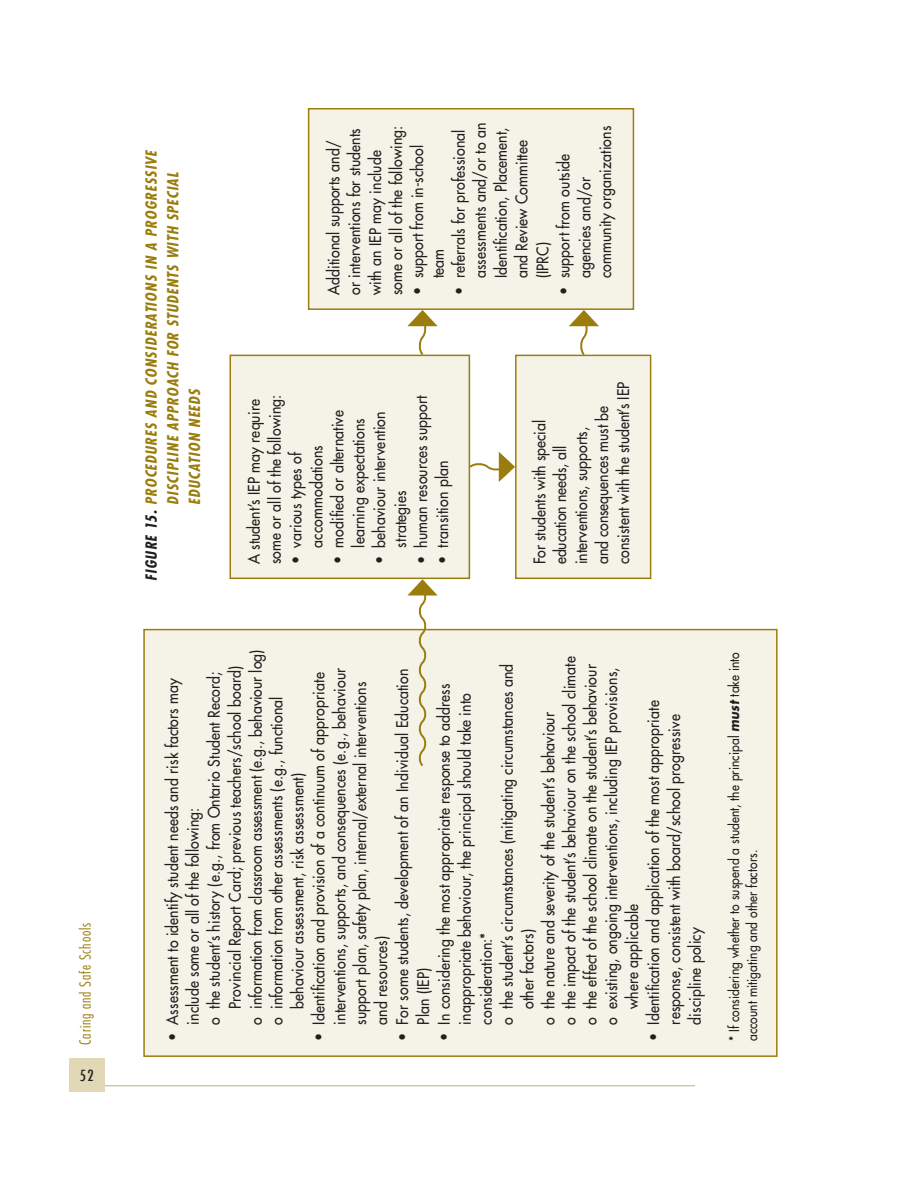
<style>
.page{position:relative;width:918px;height:1188px;background:#fff}
.page>*{position:absolute;margin:0;border:0;box-sizing:border-box;transform-origin:0 0}
.t1{font:15.75px/20.9px "Futura";letter-spacing:.01em;color:#231f20;scale:.9 1}
.t2{font:italic 700 condensed 15px/21.6px "Futura";letter-spacing:.07em;color:#9b7d0d}
.t3{font:300 condensed 15px "Futura";letter-spacing:.055em;color:#9b7d0d}
.t4{font:500 condensed 15px "Futura";color:#231f20}
.t5{font:13.5px/18px "Futura";letter-spacing:.01em;color:#231f20;scale:.9 1}
.s1{color:#231f20}
.s2{font-weight:700;font-style:italic}
</style>
<div class="page">
<hr style="left:69px;top:1085px;width:626px;height:1px;background:#c3b16e">
<div style="left:69px;top:1058px;width:35px;height:33px;background:#e1d8b6"></div>
<div style="left:143px;top:629px;width:635px;height:428px;background:#f5f2e7;border:1px solid #9b7d0d"></div>
<div style="left:230px;top:355px;width:240px;height:224px;background:#f5f2e7;border:1px solid #9b7d0d"></div>
<div style="left:515px;top:355px;width:136px;height:224px;background:#f5f2e7;border:1px solid #9b7d0d"></div>
<svg style="left:407px;top:579px;width:31px;height:187px"></svg>
<svg style="left:407px;top:310px;width:31px;height:47px"></svg>
<svg style="left:569px;top:310px;width:30px;height:47px"></svg>
<div style="left:308px;top:108px;width:326px;height:202px;background:#f5f2e7;border:1px solid #9b7d0d"></div>
<svg style="left:468px;top:452px;width:47px;height:30px"></svg>
<p class="t3" style="left:76px;top:1045px;width:124px;rotate:-90deg">Caring and Safe Schools</p>
<p class="t4" style="left:80px;top:1066px;width:15px">52</p>
<p class="t2" style="left:140px;top:505px;width:357px;text-indent:-76px;rotate:-90deg"><span class="s1">FIGURE 15.</span> Procedures and considerations in a Progressive<br>Discipline Approach for Students With Special<br>Education Needs</p>
<p class="t1" style="left:449px;top:278px;width:174px;text-indent:-17px;rotate:-90deg">• referrals for professional assessments and/or to an<br>Identification, Placement, and Review Committee (IPRC)</p>
<p class="t1" style="left:553px;top:278px;width:171px;text-indent:-17px;rotate:-90deg">• support from outside agencies and/or community organizations</p>
<p class="t1" style="left:323px;top:295px;width:190px;rotate:-90deg">Additional supports and/ or interventions for students with an IEP may include some or all of the following:</p>
<p class="t1" style="left:407px;top:278px;width:149px;text-indent:-17px;rotate:-90deg">• support from in-school team</p>
<p class="t1" style="left:411px;top:564px;width:189px;rotate:-90deg">• human resources support</p>
<p class="t1" style="left:243px;top:564px;width:190px;rotate:-90deg">A student’s IEP may require some or all of the following:</p>
<p class="t1" style="left:327px;top:564px;width:173px;text-align:center;rotate:-90deg">• modified or alternative learning expectations</p>
<p class="t1" style="left:369px;top:548px;width:153px;text-indent:-17px;rotate:-90deg">• behaviour intervention strategies</p>
<p class="t1" style="left:285px;top:548px;width:115px;text-indent:-17px;rotate:-90deg">• various types of accommodations</p>
<p class="t1" style="left:432px;top:564px;width:117px;rotate:-90deg">• transition plan</p>
<p class="t1" style="left:529px;top:564px;width:204px;rotate:-90deg">For students with special education needs, all interventions, supports,<br>and consequences must be consistent with the student’s IEP</p>
<p class="t1" style="left:245px;top:1025px;width:419px;rotate:-90deg">o information from classroom assessment (e.g., behaviour log)</p>
<p class="t1" style="left:559px;top:1025px;width:411px;rotate:-90deg">o the impact of the student’s behaviour on the school climate</p>
<p class="t1" style="left:580px;top:1025px;width:402px;rotate:-90deg">o the effect of the school climate on the student’s behaviour</p>
<p class="t1" style="left:601px;top:1025px;width:399px;rotate:-90deg">o existing, ongoing interventions, including IEP provisions,</p>
<p class="t1" style="left:496px;top:1025px;width:403px;rotate:-90deg">o the student’s circumstances (mitigating circumstances and</p>
<p class="t1" style="left:204px;top:1025px;width:394px;rotate:-90deg">o the student’s history (e.g., from Ontario Student Record;</p>
<p class="t1" style="left:224px;top:1009px;width:382px;rotate:-90deg">Provincial Report Card; previous teachers/school board)</p>
<p class="t1" style="left:308px;top:1025px;width:398px;text-indent:-17px;rotate:-90deg">• Identification and provision of a continuum of appropriate interventions, supports, and consequences (e.g., behaviour support plan, safety plan, internal/external interventions and resources)</p>
<p class="t1" style="left:392px;top:1025px;width:397px;text-indent:-17px;rotate:-90deg">• For some students, development of an Individual Education<br>Plan (IEP)</p>
<p class="t1" style="left:162px;top:1041px;width:405px;rotate:-90deg">• Assessment to identify student needs and risk factors may</p>
<p class="t1" style="left:434px;top:1041px;width:399px;rotate:-90deg">• In considering the most appropriate response to address</p>
<p class="t1" style="left:455px;top:1025px;width:370px;rotate:-90deg">inappropriate behaviour, the principal should take into</p>
<p class="t1" style="left:266px;top:1025px;width:367px;rotate:-90deg">o information from other assessments (e.g., functional</p>
<p class="t1" style="left:643px;top:1025px;width:362px;text-indent:-17px;rotate:-90deg">• Identification and application of the most appropriate response, consistent with board/school progressive discipline policy</p>
<p class="t1" style="left:538px;top:1025px;width:349px;rotate:-90deg">o the nature and severity of the student’s behaviour</p>
<p class="t1" style="left:287px;top:1009px;width:263px;rotate:-90deg">behaviour assessment, risk assessment)</p>
<p class="t1" style="left:183px;top:1025px;width:243px;rotate:-90deg">include some or all of the following:</p>
<p class="t1" style="left:622px;top:1009px;width:118px;rotate:-90deg">where applicable</p>
<p class="t1" style="left:517px;top:1009px;width:90px;rotate:-90deg">other factors)</p>
<p class="t1" style="left:475px;top:1025px;width:104px;rotate:-90deg">consideration:*</p>
<p class="t5" style="left:725px;top:1041px;width:434px;rotate:-90deg">* If considering whether to suspend a student, the principal <span class="s2">must</span> take into account mitigating and other factors.</p>
</div>
